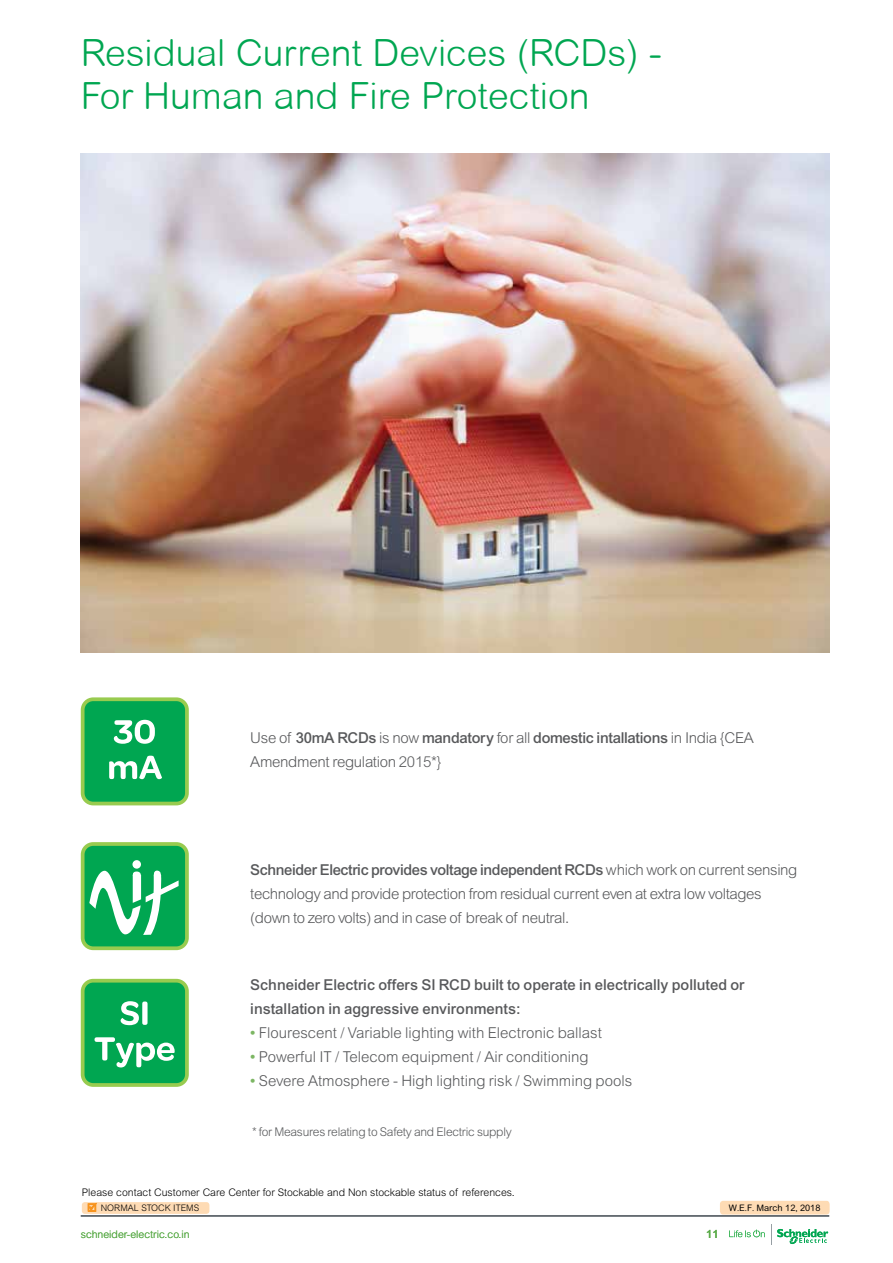
<style>
.page{position:relative;width:893px;height:1263px;background:#fff}
.page>*{position:absolute;margin:0;border:0;box-sizing:border-box;transform-origin:0 0}
._1-TITRE_PAGE{font:300 37.5px/43.5px "Arial Rounded MT";color:#00a651}
.Topic{font:300 15px/24px "Arial MT Std";letter-spacing:-.02em;color:#58595b}
.Topic-2{font:300 15px "Arial MT Std";color:#58595b}
.Topic-3{font:500 15px/24px "Arial MT Std";color:#58595b}
.Topic-4{font:300 12px "Arial MT Std";letter-spacing:-.02em;color:#58595b}
.t1{font:500 11.25px "Arial MT Std";color:#59aa47}
.t2{font:300 10.5px "Arial MT Std";color:#000}
.t3{font:300 10.5px "Arial MT Std";color:#59aa47}
.t4{font:9px "Arial Rounded MT Std";color:#000}
.t5{font:300 9px "Arial MT Std";color:#000}
.s1{font-weight:500}
.s2{font-weight:500;color:#7cb663}
.s3{color:#f7941e}
</style>
<div class="page">
<div style="left:720px;top:1201px;width:110px;height:13px;background:#fedbb4;border-radius:3px"></div>
<div style="left:82px;top:1202px;width:127px;height:12px;background:#fedbb4;border-radius:3px"></div>
<svg style="left:87px;top:1203px;width:10px;height:9px"></svg>
<hr style="left:81px;top:1215px;width:748px;height:1px;background:#4d555b">
<svg style="left:729px;top:1230px;width:36px;height:7px"></svg>
<svg style="left:771px;top:1224px;width:57px;height:20px"></svg>
<img style="left:81px;top:153px;width:748px;height:499px">
<div style="left:83px;top:699px;width:104px;height:104px;background:#00a651;border-radius:11px"></div>
<div style="left:81px;top:697px;width:108px;height:108px;border:4px solid #98cb4f;border-radius:11px"></div>
<svg style="left:109px;top:756px;width:53px;height:23px"></svg>
<svg style="left:114px;top:720px;width:41px;height:24px"></svg>
<div style="left:83px;top:844px;width:104px;height:104px;background:#00a651;border-radius:11px"></div>
<div style="left:81px;top:842px;width:108px;height:108px;border:4px solid #98cb4f;border-radius:11px"></div>
<svg style="left:89px;top:860px;width:90px;height:75px"></svg>
<div style="left:83px;top:981px;width:104px;height:104px;background:#00a651;border-radius:11px"></div>
<div style="left:81px;top:979px;width:108px;height:108px;border:4px solid #98cb4f;border-radius:11px"></div>
<svg style="left:95px;top:1037px;width:80px;height:30px"></svg>
<svg style="left:121px;top:1001px;width:27px;height:24px"></svg>
<p class="_1-TITRE_PAGE" style="left:81px;top:30px;width:582px">Residual Current Devices (RCDs) -<br>For Human and Fire Protection</p>
<p class="Topic" style="left:250px;top:725px;width:505px">Use of <span class="s1">30mA RCDs</span> is now <span class="s1">mandatory</span> for all <span class="s1">domestic intallations</span> in India {CEA<br>Amendment regulation 2015*}</p>
<p class="Topic" style="left:250px;top:858px;width:549px"><span class="s1">Schneider Electric provides voltage independent RCDs</span> which work on current sensing technology and provide protection from residual current even at extra low voltages (down to zero volts) and in case of break of neutral.</p>
<p class="Topic-3" style="left:250px;top:972px;width:496px">Schneider Electric offers SI RCD built to operate in electrically polluted or installation in aggressive environments:</p>
<p class="Topic-2" style="left:250px;top:1024px;width:353px"><span class="s2">•</span> Flourescent / Variable lighting with Electronic ballast</p>
<p class="Topic-2" style="left:250px;top:1048px;width:340px"><span class="s2">•</span> Powerful IT / Telecom equipment / Air conditioning</p>
<p class="Topic-2" style="left:250px;top:1072px;width:383px"><span class="s2">•</span> Severe Atmosphere - High lighting risk / Swimming pools</p>
<p class="Topic-4" style="left:252px;top:1125px;width:261px">* for Measures relating to Safety and Electric supply</p>
<p class="t2" style="left:82px;top:1186px;width:434px">Please contact Customer Care Center for Stockable and Non stockable status of references.</p>
<p class="t5" style="left:87px;top:1203px;width:113px"><span class="s3">☑</span> NORMAL STOCK ITEMS</p>
<p class="t4" style="left:729px;top:1203px;width:93px">W.E.F. March 12, 2018</p>
<p class="t3" style="left:81px;top:1228px;width:110px">schneider-electric.co.in</p>
<p class="t1" style="left:706px;top:1227px;width:14px">11</p>
</div>
